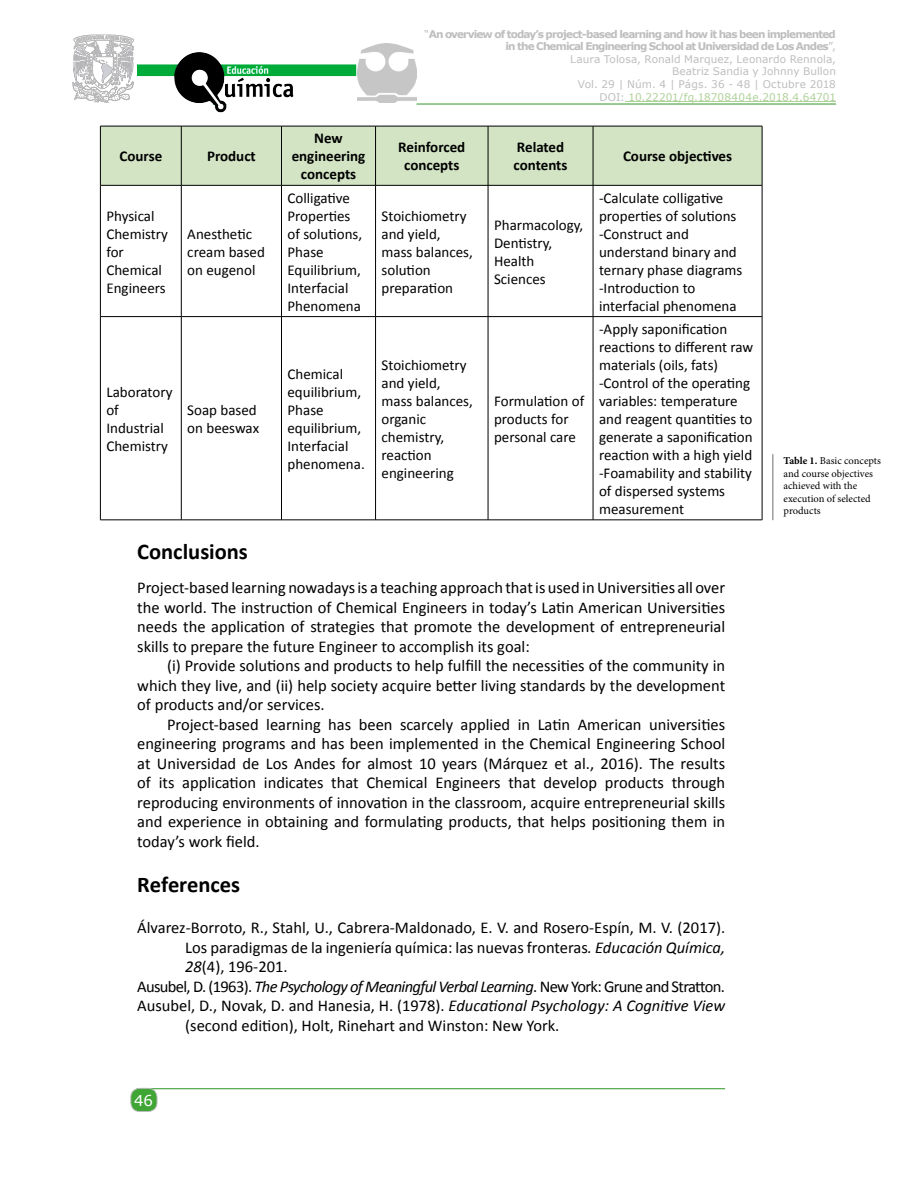
<style>
.page{position:relative;width:918px;height:1188px;background:#fff}
.page>*{position:absolute;margin:0;border:0;box-sizing:border-box;transform-origin:0 0}
.t1{font:700 22.5px "Calibri";color:#000}
.t2{font:16.5px/19.5px "Calibri";color:#000;text-align:justify}
.t3{font:16.5px "Calibri";letter-spacing:-.04em;color:#000}
.t4{font:15px/18px "Calibri";color:#000}
.t5{font:700 15px/18px "Calibri";color:#000;text-align:center}
.t6{font:15px "Verdana";color:#fff}
.t7{font:700 10.5px/12.6px "Verdana";letter-spacing:-.08em;color:#bebebe;text-align:right}
.t8{font:10.5px/12.6px "Minion Pro";color:#000}
.s1{font-weight:400}
.s2{font-weight:400;color:#b0d199}
.s3{font-weight:700}
.s4{font-style:italic}
</style>
<div class="page">
<hr style="left:136px;top:1088px;width:590px;height:2px;background:#cfe3cd">
<hr style="left:137px;top:1088px;width:588px;height:1px;background:#3fa535">
<hr style="left:416px;top:103px;width:421px;height:2px;background:#99ce94">
<hr style="left:417px;top:104px;width:419px;height:1px;background:#3fa535">
<div style="left:131px;top:1088px;width:26px;height:24px;background:#3fa535;border-radius:9px"></div>
<div style="left:130px;top:1088px;width:27px;height:24px;border:1px solid #bebebe;border-radius:9px"></div>
<hr style="left:625px;top:101px;width:211px;height:1px;background:#b0d199">
<img style="left:72px;top:34px;width:62px;height:68px">
<img style="left:358px;top:43px;width:58px;height:60px">
<img style="left:137px;top:53px;width:219px;height:59px">
<div style="left:101px;top:127px;width:661px;height:58px;background:#d2e4c4"></div>
<svg style="left:101px;top:186px;width:661px;height:334px"></svg>
<hr style="left:762px;top:126px;width:1px;height:59px;background:#000">
<hr style="left:762px;top:185px;width:1px;height:131px;background:#000">
<hr style="left:100px;top:126px;width:81px;height:1px;background:#000">
<hr style="left:181px;top:126px;width:101px;height:1px;background:#000">
<hr style="left:282px;top:126px;width:94px;height:1px;background:#000">
<hr style="left:376px;top:126px;width:112px;height:1px;background:#000">
<hr style="left:488px;top:126px;width:105px;height:1px;background:#000">
<hr style="left:593px;top:126px;width:169px;height:1px;background:#000">
<hr style="left:100px;top:185px;width:81px;height:1px;background:#000">
<hr style="left:181px;top:185px;width:101px;height:1px;background:#000">
<hr style="left:282px;top:185px;width:94px;height:1px;background:#000">
<hr style="left:376px;top:185px;width:112px;height:1px;background:#000">
<hr style="left:488px;top:185px;width:105px;height:1px;background:#000">
<hr style="left:593px;top:185px;width:169px;height:1px;background:#000">
<hr style="left:100px;top:316px;width:81px;height:1px;background:#000">
<hr style="left:181px;top:316px;width:101px;height:1px;background:#000">
<hr style="left:282px;top:316px;width:94px;height:1px;background:#000">
<hr style="left:376px;top:316px;width:112px;height:1px;background:#000">
<hr style="left:488px;top:316px;width:105px;height:1px;background:#000">
<hr style="left:593px;top:316px;width:169px;height:1px;background:#000">
<hr style="left:100px;top:520px;width:81px;height:1px;background:#000">
<hr style="left:181px;top:520px;width:101px;height:1px;background:#000">
<hr style="left:282px;top:520px;width:94px;height:1px;background:#000">
<hr style="left:376px;top:520px;width:112px;height:1px;background:#000">
<hr style="left:488px;top:520px;width:105px;height:1px;background:#000">
<hr style="left:593px;top:520px;width:169px;height:1px;background:#000">
<hr style="left:100px;top:126px;width:1px;height:59px;background:#000">
<hr style="left:181px;top:126px;width:1px;height:59px;background:#000">
<hr style="left:281px;top:126px;width:1px;height:59px;background:#000">
<hr style="left:375px;top:126px;width:1px;height:59px;background:#000">
<hr style="left:488px;top:126px;width:1px;height:59px;background:#000">
<hr style="left:593px;top:126px;width:1px;height:59px;background:#000">
<hr style="left:100px;top:185px;width:1px;height:131px;background:#000">
<hr style="left:181px;top:185px;width:1px;height:131px;background:#000">
<hr style="left:281px;top:185px;width:1px;height:131px;background:#000">
<hr style="left:375px;top:185px;width:1px;height:131px;background:#000">
<hr style="left:488px;top:185px;width:1px;height:131px;background:#000">
<hr style="left:593px;top:185px;width:1px;height:131px;background:#000">
<hr style="left:100px;top:317px;width:1px;height:203px;background:#000">
<hr style="left:181px;top:317px;width:1px;height:203px;background:#000">
<hr style="left:281px;top:317px;width:1px;height:203px;background:#000">
<hr style="left:375px;top:317px;width:1px;height:203px;background:#000">
<hr style="left:488px;top:317px;width:1px;height:203px;background:#000">
<hr style="left:593px;top:317px;width:1px;height:203px;background:#000">
<hr style="left:762px;top:317px;width:1px;height:203px;background:#000">
<hr style="left:772px;top:454px;width:1px;height:66px;background:#706f6f">
<p class="t5" style="left:119px;top:147px;width:44px">Course</p>
<p class="t5" style="left:207px;top:147px;width:50px">Product</p>
<p class="t4" style="left:106px;top:206px;width:63px">Physical<br>Chemistry for<br>Chemical<br>Engineers</p>
<p class="t4" style="left:187px;top:224px;width:79px">Anesthetic cream based on eugenol</p>
<p class="t4" style="left:106px;top:382px;width:68px">Laboratory of<br>Industrial<br>Chemistry</p>
<p class="t4" style="left:187px;top:400px;width:73px">Soap based on beeswax</p>
<p class="t7" style="left:424px;top:27px;width:413px"><span class="s1">“</span>An overview of today’s project-based learning and how it has been implemented in the Chemical Engineering School at Universidad de Los Andes<span class="s1">”,<br>Laura Tolosa, Ronald Marquez, Leonardo Rennola,<br>Beatriz Sandia y Johnny Bullon<br>Vol. 29 | Núm. 4 | Págs. 36 - 48 | Octubre 2018<br>DOI:</span> <span class="s2">10.22201/fq.18708404e.2018.4.64701</span></p>
<p class="t5" style="left:292px;top:129px;width:75px">New engineering concepts</p>
<p class="t5" style="left:398px;top:138px;width:69px">Reinforced concepts</p>
<p class="t5" style="left:514px;top:138px;width:55px;text-align:left">Related contents</p>
<p class="t5" style="left:623px;top:147px;width:111px">Course objectives</p>
<p class="t4" style="left:288px;top:188px;width:76px">Colligative<br>Properties of solutions,<br>Phase<br>Equilibrium,<br>Interfacial<br>Phenomena</p>
<p class="t4" style="left:382px;top:206px;width:93px">Stoichiometry and yield, mass balances, solution preparation</p>
<p class="t4" style="left:494px;top:215px;width:91px">Pharmacology,<br>Dentistry,<br>Health<br>Sciences</p>
<p class="t4" style="left:288px;top:364px;width:79px">Chemical equilibrium,<br>Phase equilibrium,<br>Interfacial phenomena.</p>
<p class="t4" style="left:382px;top:355px;width:93px">Stoichiometry and yield, mass balances, organic chemistry, reaction engineering</p>
<p class="t4" style="left:494px;top:391px;width:92px">Formulation of products for personal care</p>
<p class="t4" style="left:599px;top:188px;width:145px">-Calculate colligative properties of solutions -Construct and understand binary and ternary phase diagrams -Introduction to interfacial phenomena</p>
<p class="t4" style="left:599px;top:319px;width:156px">-Apply saponification reactions to different raw materials (oils, fats) -Control of the operating variables: temperature and reagent quantities to generate a saponification reaction with a high yield -Foamability and stability of dispersed systems measurement</p>
<p class="t8" style="left:784px;top:454px;width:99px"><span class="s3">Table 1.</span> Basic concepts and course objectives achieved with the execution of selected products</p>
<h1 class="t1" style="left:137px;top:536px;width:112px">Conclusions</h1>
<p class="t2" style="left:137px;top:578px;width:590px">Project-based learning nowadays is a teaching approach that is used in Universities all over the world. The instruction of Chemical Engineers in today’s Latin American Universities needs the application of strategies that promote the development of entrepreneurial skills to prepare the future Engineer to accomplish its goal:</p>
<p class="t2" style="left:137px;top:656px;width:590px;text-indent:30px">(i) Provide solutions and products to help fulfill the necessities of the community in which they live, and (ii) help society acquire better living standards by the development of products and/or services.</p>
<p class="t2" style="left:137px;top:714px;width:589px;text-indent:30px">Project-based learning has been scarcely applied in Latin American universities engineering programs and has been implemented in the Chemical Engineering School at Universidad de Los Andes for almost 10 years (Márquez et al., 2016). The results of its application indicates that Chemical Engineers that develop products through reproducing environments of innovation in the classroom, acquire entrepreneurial skills and experience in obtaining and formulating products, that helps positioning them in today’s work field.</p>
<h1 class="t1" style="left:137px;top:869px;width:104px">References</h1>
<p class="t2" style="left:137px;top:917px;width:589px">Álvarez-Borroto, R., Stahl, U., Cabrera-Maldonado, E. V. and Rosero-Espín, M. V. (2017).</p>
<p class="t2" style="left:185px;top:937px;width:542px">Los paradigmas de la ingeniería química: las nuevas fronteras<span class="s4">. Educación Química,</span></p>
<p class="t2" style="left:185px;top:956px;width:104px"><span class="s4">28</span>(4), 196-201.</p>
<p class="t3" style="left:137px;top:975px;width:589px">Ausubel, D. (1963). <span class="s4">The Psychology of Meaningful Verbal Learning</span>. New York: Grune and Stratton.</p>
<p class="t2" style="left:137px;top:995px;width:590px">Ausubel, D., Novak, D. and Hanesia, H. (1978). <span class="s4">Educational Psychology: A Cognitive View</span></p>
<p class="t2" style="left:185px;top:1015px;width:376px">(second edition), Holt, Rinehart and Winston: New York.</p>
<p class="t6" style="left:134px;top:1090px;width:21px">46</p>
</div>
